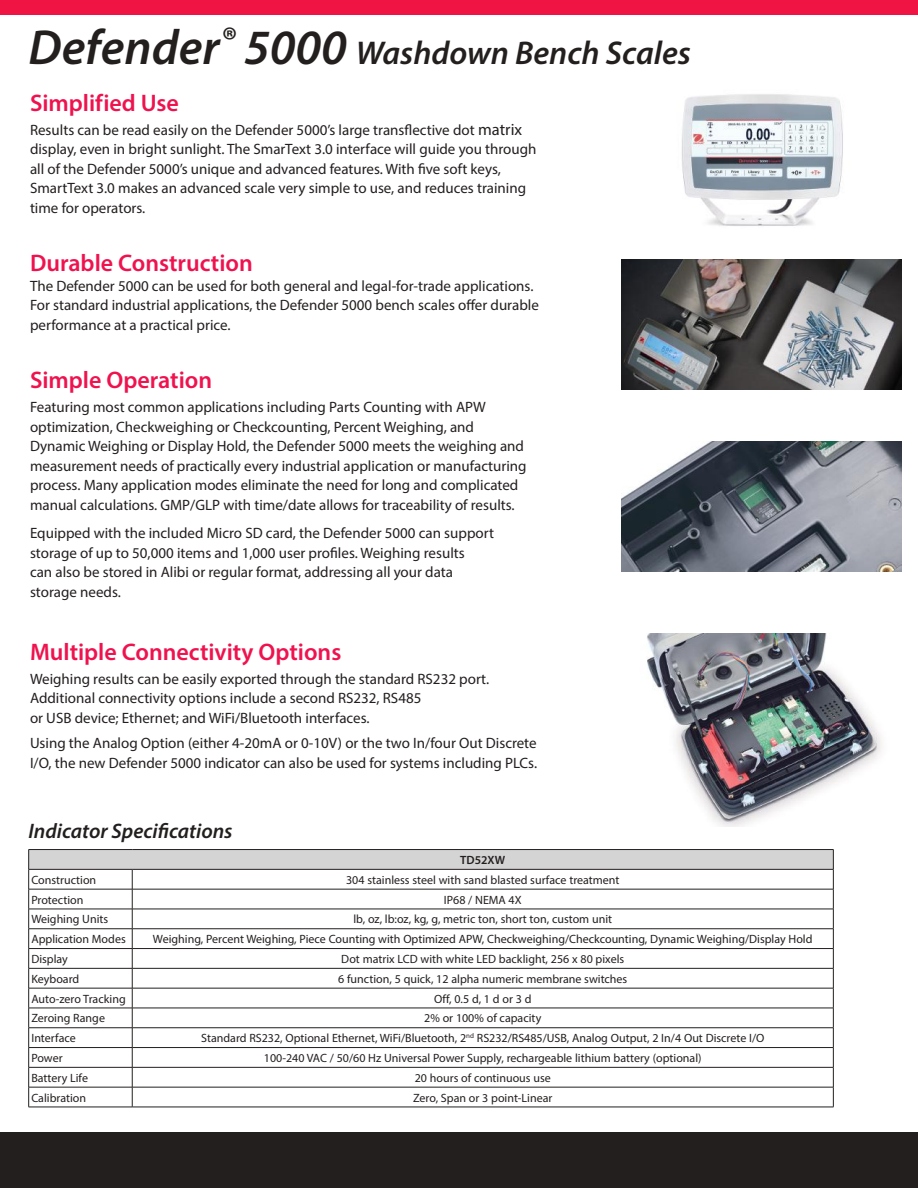
<style>
.page{position:relative;width:918px;height:1188px;background:#fff}
.page>*{position:absolute;margin:0;border:0;box-sizing:border-box;transform-origin:0 0}
.t1{font:italic 600 33px "Myriad Pro";color:#241f1f}
.t2{font:600 24px "Myriad Pro";color:#ef124e}
.t3{font:italic 600 21px "Myriad Pro";color:#241f1f}
.t4{font:15px/19.5px "Myriad Pro";color:#241f1f}
.t5{font:12px "Myriad Pro";color:#241f1f}
.t6{font:600 12px "Myriad Pro";color:#241f1f}
.s1{font-size:49.5px}
.s2{font-size:16.5px}
</style>
<div class="page">
<div style="left:0;top:1133px;width:918px;height:55px;background:#241f1f"></div>
<div style="left:0;top:0;width:918px;height:15px;background:#ef1443"></div>
<img style="left:621px;top:441px;width:280px;height:131px">
<img style="left:647px;top:634px;width:236px;height:193px">
<img style="left:682px;top:94px;width:161px;height:132px">
<img style="left:621px;top:259px;width:280px;height:131px">
<hr style="left:28px;top:1107px;width:104px;height:1px;background:#241f1f">
<hr style="left:132px;top:1107px;width:702px;height:1px;background:#241f1f">
<hr style="left:28px;top:849px;width:104px;height:1px;background:#241f1f">
<hr style="left:132px;top:849px;width:702px;height:1px;background:#241f1f">
<svg style="left:28px;top:850px;width:806px;height:257px"></svg>
<hr style="left:132px;top:869px;width:702px;height:1px;background:#241f1f">
<h1 class="t1" style="left:28px;top:32px;width:664px"><span class="s1">Defender</span><sup>®</sup> <span class="s1">5000</span> Washdown Bench Scales</h1>
<h2 class="t2" style="left:30px;top:87px;width:151px">Simplified Use</h2>
<p class="t4" style="left:30px;top:120px;width:508px">Results can be read easily on the Defender 5000’s large transflective dot <span class="s2">matrix </span>display, even in bright sunlight. The SmarText 3.0 interface will guide you through all of the Defender 5000’s unique and advanced features. With five soft keys, SmartText 3.0 makes an advanced scale very simple to use, and reduces training time for operators.</p>
<h2 class="t2" style="left:30px;top:248px;width:224px">Durable Construction</h2>
<p class="t4" style="left:30px;top:276px;width:510px">The Defender 5000 can be used for both general and legal-for-trade applications.<br>For standard industrial applications, the Defender 5000 bench scales offer durable performance at a practical price.</p>
<h2 class="t2" style="left:30px;top:365px;width:184px">Simple Operation</h2>
<p class="t4" style="left:30px;top:397px;width:498px">Featuring most common applications including Parts Counting with APW optimization, Checkweighing or Checkcounting, Percent Weighing, and Dynamic Weighing or Display Hold, the Defender 5000 meets the weighing and measurement needs of practically every industrial application or manufacturing process. Many application modes eliminate the need for long and complicated manual calculations. GMP/GLP with time/date allows for traceability of results.</p>
<p class="t4" style="left:30px;top:523px;width:466px">Equipped with the included Micro SD card, the Defender 5000 can support storage of up to 50,000 items and 1,000 user profiles. Weighing results<br>can also be stored in Alibi or regular format, addressing all your data storage needs.</p>
<h2 class="t2" style="left:30px;top:636px;width:313px">Multiple Connectivity Options</h2>
<p class="t4" style="left:30px;top:669px;width:461px">Weighing results can be easily exported through the standard RS232 port.<br>Additional connectivity options include a second RS232, RS485<br>or USB device; Ethernet; and WiFi/Bluetooth interfaces.</p>
<p class="t4" style="left:30px;top:733px;width:509px">Using the Analog Option (either 4-20mA or 0-10V) or the two In/four Out Discrete<br>I/O, the new Defender 5000 indicator can also be used for systems including PLCs.</p>
<h3 class="t3" style="left:28px;top:818px;width:206px">Indicator Specifications</h3>
<p class="t6" style="left:460px;top:852px;width:47px">TD52XW</p>
<p class="t5" style="left:31px;top:872px;width:66px">Construction</p>
<p class="t5" style="left:346px;top:872px;width:275px">304 stainless steel with sand blasted surface treatment</p>
<p class="t5" style="left:31px;top:892px;width:54px">Protection</p>
<p class="t5" style="left:444px;top:892px;width:79px">IP68 / NEMA 4X</p>
<p class="t5" style="left:31px;top:912px;width:78px">Weighing Units</p>
<p class="t5" style="left:353px;top:912px;width:260px">lb, oz, lb:oz, kg, g, metric ton, short ton, custom unit</p>
<p class="t5" style="left:31px;top:932px;width:96px">Application Modes</p>
<p class="t5" style="left:153px;top:932px;width:661px">Weighing, Percent Weighing, Piece Counting with Optimized APW, Checkweighing/Checkcounting, Dynamic Weighing/Display Hold</p>
<p class="t5" style="left:31px;top:952px;width:38px">Display</p>
<p class="t5" style="left:341px;top:952px;width:284px">Dot matrix LCD with white LED backlight, 256 x 80 pixels</p>
<p class="t5" style="left:31px;top:971px;width:49px">Keyboard</p>
<p class="t5" style="left:338px;top:971px;width:291px">6 function, 5 quick, 12 alpha numeric membrane switches</p>
<p class="t5" style="left:31px;top:991px;width:96px">Auto-zero Tracking</p>
<p class="t5" style="left:434px;top:991px;width:99px">Off, 0.5 d, 1 d or 3 d</p>
<p class="t5" style="left:31px;top:1011px;width:75px">Zeroing Range</p>
<p class="t5" style="left:424px;top:1011px;width:119px">2% or 100% of capacity</p>
<p class="t5" style="left:31px;top:1031px;width:46px">Interface</p>
<p class="t5" style="left:201px;top:1031px;width:565px">Standard RS232, Optional Ethernet, WiFi/Bluetooth, 2<sup>nd</sup> RS232/RS485/USB, Analog Output, 2 In/4 Out Discrete I/O</p>
<p class="t5" style="left:31px;top:1051px;width:33px">Power</p>
<p class="t5" style="left:264px;top:1051px;width:439px">100-240 VAC / 50/60 Hz Universal Power Supply, rechargeable lithium battery (optional)</p>
<p class="t5" style="left:31px;top:1070px;width:58px">Battery Life</p>
<p class="t5" style="left:415px;top:1070px;width:138px">20 hours of continuous use</p>
<p class="t5" style="left:31px;top:1090px;width:56px">Calibration</p>
<p class="t5" style="left:413px;top:1090px;width:141px">Zero, Span or 3 point-Linear</p>
</div>
